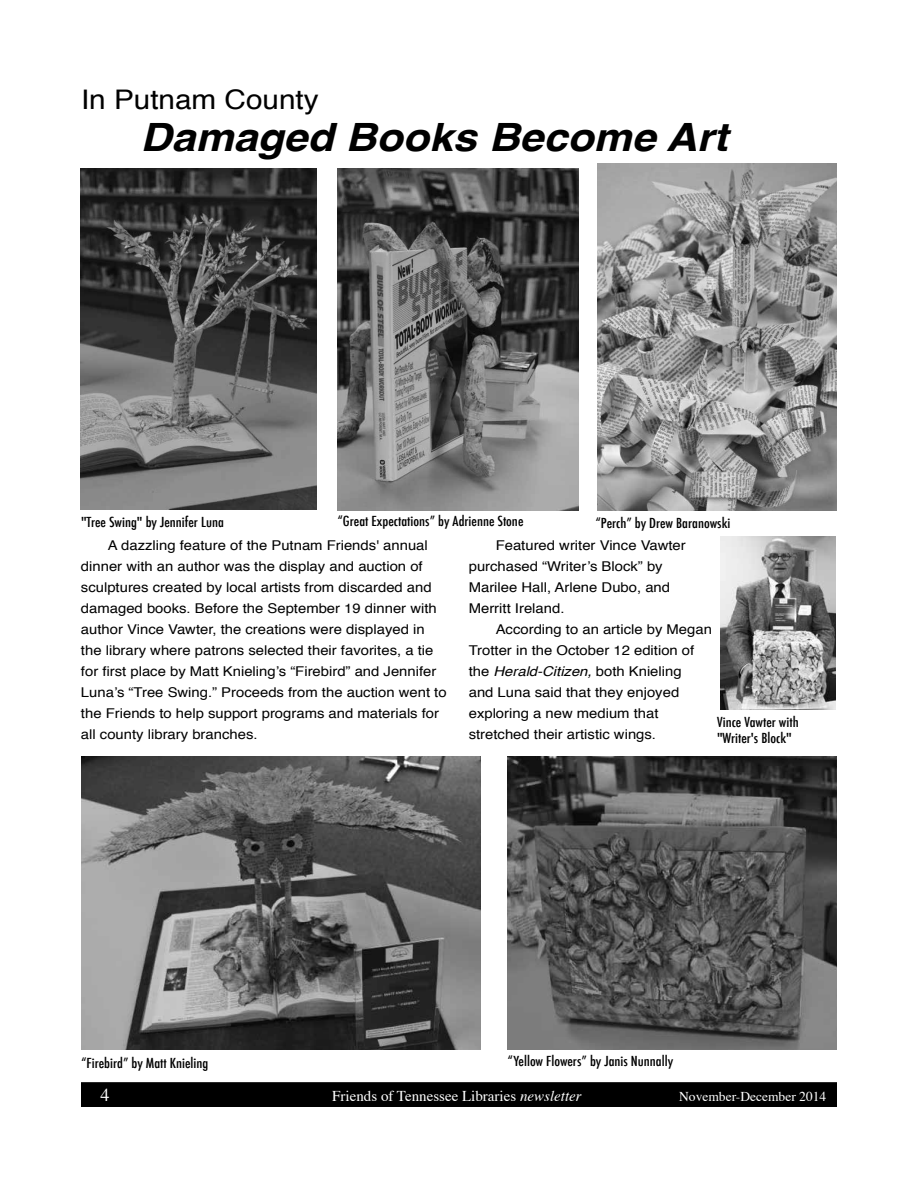
<style>
.page{position:relative;width:918px;height:1188px;background:#fff}
.page>*{position:absolute;margin:0;border:0;box-sizing:border-box;transform-origin:0 0}
.t1{font:italic 700 39px "Helvetica";color:#000;scale:1.1 1}
.t2{font:27px "Helvetica";color:#000;scale:1.1 1}
.t3{font:18px "Times";color:#fff}
.t4{font:15px "Times";color:#fff}
.t5{font:13.5px/21px "Helvetica";color:#000;scale:1.1 1}
.t6{font:500 condensed 13.5px/16.2px "Futura";color:#000;scale:1.1 1}
.t7{font:13.5px "Times";color:#fff}
.s1{font-style:italic}
</style>
<div class="page">
<div style="left:82px;top:1083px;width:754px;height:23px;background:#000"></div>
<div style="left:81px;top:1082px;width:756px;height:25px;border:2px solid #000"></div>
<img style="left:597px;top:164px;width:240px;height:347px">
<img style="left:81px;top:169px;width:235px;height:340px">
<img style="left:338px;top:169px;width:240px;height:342px">
<img style="left:81px;top:756px;width:400px;height:294px">
<img style="left:508px;top:756px;width:329px;height:294px">
<img style="left:720px;top:537px;width:116px;height:173px">
<h2 class="t2" style="left:81px;top:79px;width:218px">In Putnam County</h2>
<h1 class="t1" style="left:141px;top:105px;width:535px">Damaged Books Become Art</h1>
<p class="t6" style="left:81px;top:514px;width:131px">"Tree Swing" by Jennifer Luna</p>
<p class="t6" style="left:337px;top:513px;width:171px">“Great Expectations” by Adrienne Stone</p>
<p class="t6" style="left:595px;top:515px;width:124px">“Perch” by Drew Baranowski</p>
<p class="t5" style="left:81px;top:535px;width:334px;text-indent:27px">A dazzling feature of the Putnam Friends' annual dinner with an author was the display and auction of sculptures created by local artists from discarded and damaged books. Before the September 19 dinner with author Vince Vawter, the creations were displayed in the library where patrons selected their favorites, a tie for first place by Matt Knieling’s “Firebird” and Jennifer Luna’s “Tree Swing.” Proceeds from the auction went to the Friends to help support programs and materials for all county library branches.</p>
<p class="t5" style="left:469px;top:535px;width:199px;text-indent:27px">Featured writer Vince Vawter purchased “Writer’s Block” by<br>Marilee Hall, Arlene Dubo, and<br>Merritt Ireland.</p>
<p class="t5" style="left:469px;top:619px;width:223px;text-indent:27px">According to an article by Megan<br>Trotter in the October 12 edition of the <span class="s1">Herald-Citizen,</span> both Knieling<br>and Luna said that they enjoyed exploring a new medium that stretched their artistic wings.</p>
<p class="t6" style="left:717px;top:714px;width:76px">Vince Vawter with "Writer's Block"</p>
<p class="t6" style="left:81px;top:1055px;width:117px">“Firebird” by Matt Knieling</p>
<p class="t6" style="left:508px;top:1053px;width:152px">“Yellow Flowers” by Janis Nunnally</p>
<h3 class="t3" style="left:100px;top:1078px;width:10px">4</h3>
<p class="t4" style="left:332px;top:1082px;width:251px">Friends of Tennessee Libraries <span class="s1">newsletter</span></p>
<p class="t7" style="left:679px;top:1084px;width:149px">November-December 2014</p>
</div>
